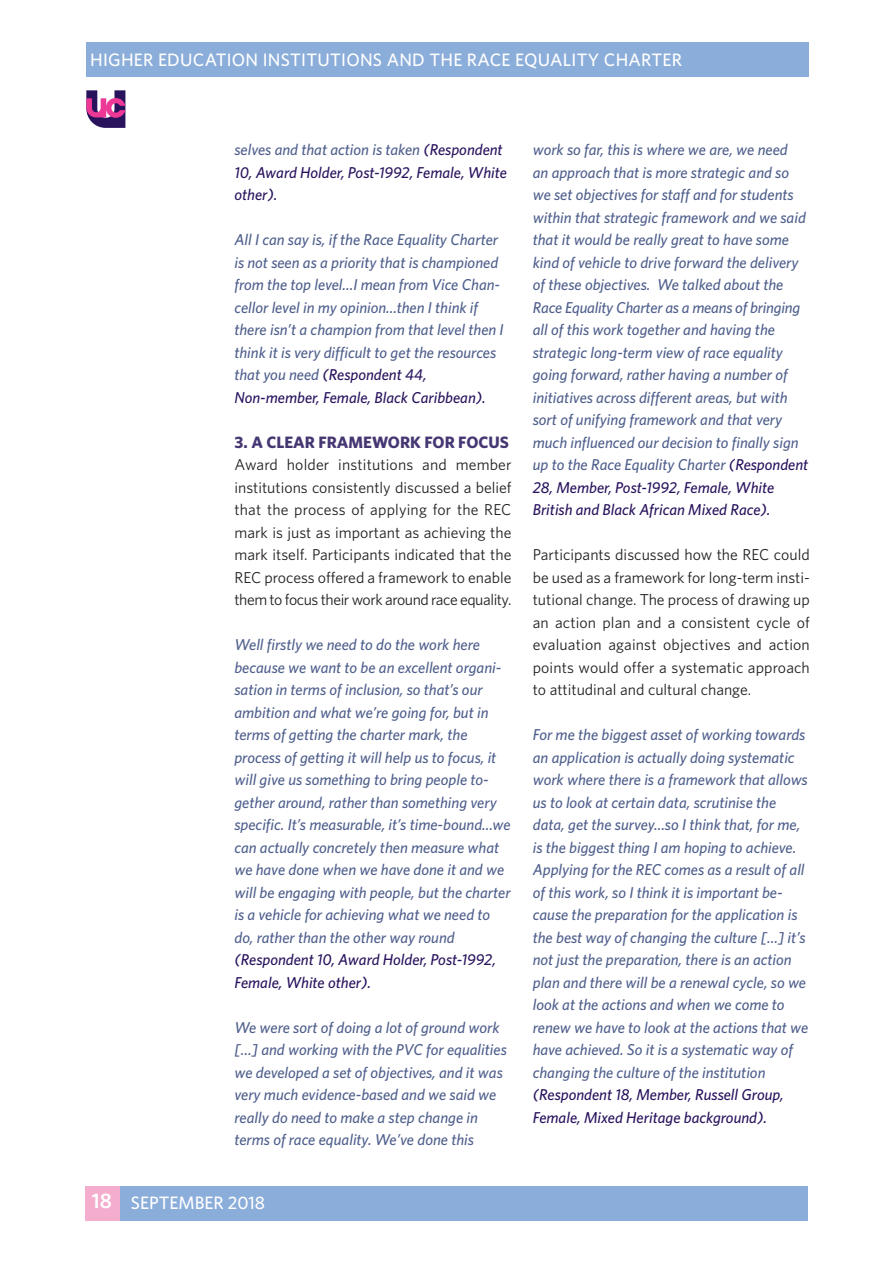
<style>
.page{position:relative;width:893px;height:1263px;background:#fff}
.page>*{position:absolute;margin:0;border:0;box-sizing:border-box;transform-origin:0 0}
.t1{font:600 21px "Whitney";color:#fff}
.t2{font:500 18px "Whitney";letter-spacing:.015em;color:#fff}
.t3{font:700 16.5px "Whitney";color:#463773}
.t4{font:italic 500 15.75px/22.5px "Whitney";color:#50608d}
.t5{font:15.75px/22.5px "Whitney";color:#231f20;text-align:justify}
.t6{font:italic 500 15.75px/22.5px "Whitney";color:#29135d}
.s1{color:#50608d}
.s2{color:#29135d}
</style>
<div class="page">
<div style="left:86px;top:43px;width:722px;height:34px;background:#8badda"></div>
<div style="left:119px;top:1186px;width:689px;height:34px;background:#8badda"></div>
<div style="left:85px;top:1186px;width:34px;height:34px;background:#f5adce"></div>
<svg style="left:86px;top:90px;width:39px;height:38px"></svg>
<p class="t2" style="left:90px;top:50px;width:593px">HIGHER EDUCATION INSTITUTIONS AND THE RACE EQUALITY CHARTER</p>
<h1 class="t1" style="left:92px;top:1188px;width:22px">18</h1>
<p class="t6" style="left:234px;top:138px;width:274px"><span class="s1">selves and that action is taken</span> (Respondent<br>10, Award Holder, Post-1992, Female, White other).</p>
<p class="t4" style="left:234px;top:228px;width:271px">All I can say is, if the Race Equality Charter is not seen as a priority that is championed from the top level...I mean from Vice Chan&shy;cellor level in my opinion...then I think if there isn’t a champion from that level then I think it is very difficult to get the resources that you need <span class="s2">(Respondent 44, Non-member, Female, Black Caribbean).</span></p>
<p class="t3" style="left:234px;top:432px;width:276px">3. A CLEAR FRAMEWORK FOR FOCUS</p>
<p class="t5" style="left:234px;top:453px;width:279px">Award holder institutions and member institutions consistently discussed a belief that the process of applying for the REC mark is just as important as achieving the mark itself. Participants indicated that the REC process offered a framework to enable them to focus their work around race equality.</p>
<p class="t4" style="left:234px;top:633px;width:278px">Well firstly we need to do the work here because we want to be an excellent organi&shy;sation in terms of inclusion, so that’s our ambition and what we’re going for, but in terms of getting the charter mark, the process of getting it will help us to focus, it will give us something to bring people to&shy;gether around, rather than something very specific. It’s measurable, it’s time-bound...we can actually concretely then measure what we have done when we have done it and we will be engaging with people, but the charter is a vehicle for achieving what we need to do, rather than the other way round</p>
<p class="t6" style="left:234px;top:948px;width:263px">(Respondent 10, Award Holder, Post-1992,<br>Female, White other).</p>
<p class="t4" style="left:234px;top:1016px;width:274px">We were sort of doing a lot of ground work [...] and working with the PVC for equalities we developed a set of objectives, and it was very much evidence-based and we said we really do need to make a step change in terms of race equality. We’ve done this</p>
<p class="t2" style="left:131px;top:1192px;width:136px">SEPTEMBER 2018</p>
<p class="t4" style="left:533px;top:138px;width:277px">work so far, this is where we are, we need<br>an approach that is more strategic and so we set objectives for staff and for students within that strategic framework and we said that it would be really great to have some kind of vehicle to drive forward the delivery of these objectives. We talked about the Race Equality Charter as a means of bringing all of this work together and having the strategic long-term view of race equality going forward, rather having a number of initiatives across different areas, but with sort of unifying framework and that very much influenced our decision to finally sign up to the Race Equality Charter <span class="s2">(Respondent 28, Member, Post-1992, Female, White British and Black African Mixed Race).</span></p>
<p class="t5" style="left:533px;top:543px;width:279px">Participants discussed how the REC could be used as a framework for long-term insti&shy;tutional change. The process of drawing up an action plan and a consistent cycle of evaluation against objectives and action points would offer a systematic approach to attitudinal and cultural change.</p>
<p class="t4" style="left:533px;top:723px;width:277px">For me the biggest asset of working towards an application is actually doing systematic work where there is a framework that allows us to look at certain data, scrutinise the data, get the survey...so I think that, for me, is the biggest thing I am hoping to achieve.<br>Applying for the REC comes as a result of all of this work, so I think it is important be&shy;cause the preparation for the application is the best way of changing the culture [...] it’s not just the preparation, there is an action plan and there will be a renewal cycle, so we look at the actions and when we come to renew we have to look at the actions that we have achieved. So it is a systematic way of changing the culture of the institution</p>
<p class="t6" style="left:533px;top:1083px;width:253px">(Respondent 18, Member, Russell Group,<br>Female, Mixed Heritage background).</p>
</div>
